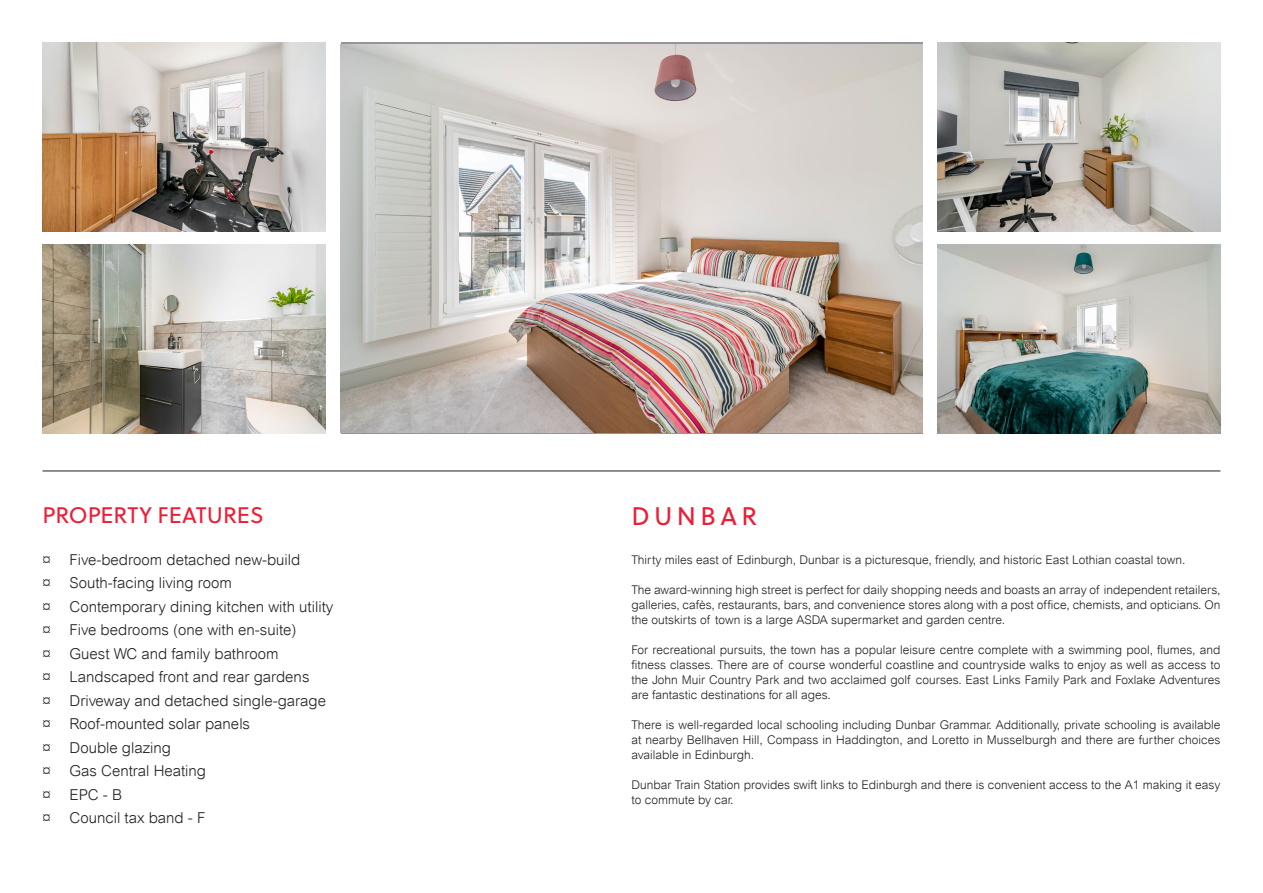
<style>
.page{position:relative;width:1263px;height:893px;background:#fff}
.page>*{position:absolute;margin:0;border:0;box-sizing:border-box;transform-origin:0 0}
.t1{font:25.5px "Soleil";letter-spacing:.17em;color:#ed1d35}
._4_heads{font:22.5px "Soleil";color:#ed1d35}
.t2{font:300 15px "Arial";color:#231f20}
._3_text{font:300 12px/15px "Arial";color:#231f20;text-align:justify}
</style>
<div class="page">
<img style="left:340px;top:44px;width:582px;height:388px">
<img style="left:43px;top:43px;width:283px;height:189px">
<img style="left:43px;top:244px;width:283px;height:190px">
<img style="left:937px;top:43px;width:283px;height:189px">
<img style="left:937px;top:244px;width:283px;height:190px">
<hr style="left:43px;top:471px;width:1177px;height:1px;background:#231f20">
<p class="_4_heads" style="left:43px;top:499px;width:223px">PROPERTY FEATURES</p>
<p class="t2" style="left:43px;top:551px;width:259px">¤ Five-bedroom detached new-build</p>
<p class="t2" style="left:43px;top:575px;width:191px">¤ South-facing living room</p>
<p class="t2" style="left:43px;top:598px;width:292px">¤ Contemporary dining kitchen with utility</p>
<p class="t2" style="left:43px;top:622px;width:256px">¤ Five bedrooms (one with en-suite)</p>
<p class="t2" style="left:43px;top:645px;width:238px">¤ Guest WC and family bathroom</p>
<p class="t2" style="left:43px;top:669px;width:268px">¤ Landscaped front and rear gardens</p>
<p class="t2" style="left:43px;top:692px;width:285px">¤ Driveway and detached single-garage</p>
<p class="t2" style="left:43px;top:716px;width:209px">¤ Roof-mounted solar panels</p>
<p class="t2" style="left:43px;top:739px;width:130px">¤ Double glazing</p>
<p class="t2" style="left:43px;top:763px;width:165px">¤ Gas Central Heating</p>
<p class="t2" style="left:43px;top:786px;width:81px">¤ EPC - B</p>
<p class="t2" style="left:43px;top:810px;width:164px">¤ Council tax band - F</p>
<p class="t1" style="left:631px;top:498px;width:127px">DUNBAR</p>
<p class="_3_text" style="left:631px;top:552px;width:556px">Thirty miles east of Edinburgh, Dunbar is a picturesque, friendly, and historic East Lothian coastal town.</p>
<p class="_3_text" style="left:631px;top:582px;width:590px">The award-winning high street is perfect for daily shopping needs and boasts an array of independent retailers, galleries, cafès, restaurants, bars, and convenience stores along with a post office, chemists, and opticians. On the outskirts of town is a large ASDA supermarket and garden centre.</p>
<p class="_3_text" style="left:631px;top:642px;width:590px">For recreational pursuits, the town has a popular leisure centre complete with a swimming pool, flumes, and fitness classes. There are of course wonderful coastline and countryside walks to enjoy as well as access to the John Muir Country Park and two acclaimed golf courses. East Links Family Park and Foxlake Adventures are fantastic destinations for all ages.</p>
<p class="_3_text" style="left:631px;top:717px;width:590px">There is well-regarded local schooling including Dunbar Grammar. Additionally, private schooling is available at nearby Bellhaven Hill, Compass in Haddington, and Loretto in Musselburgh and there are further choices available in Edinburgh.</p>
<p class="_3_text" style="left:631px;top:777px;width:590px">Dunbar Train Station provides swift links to Edinburgh and there is convenient access to the A1 making it easy to commute by car.</p>
</div>
